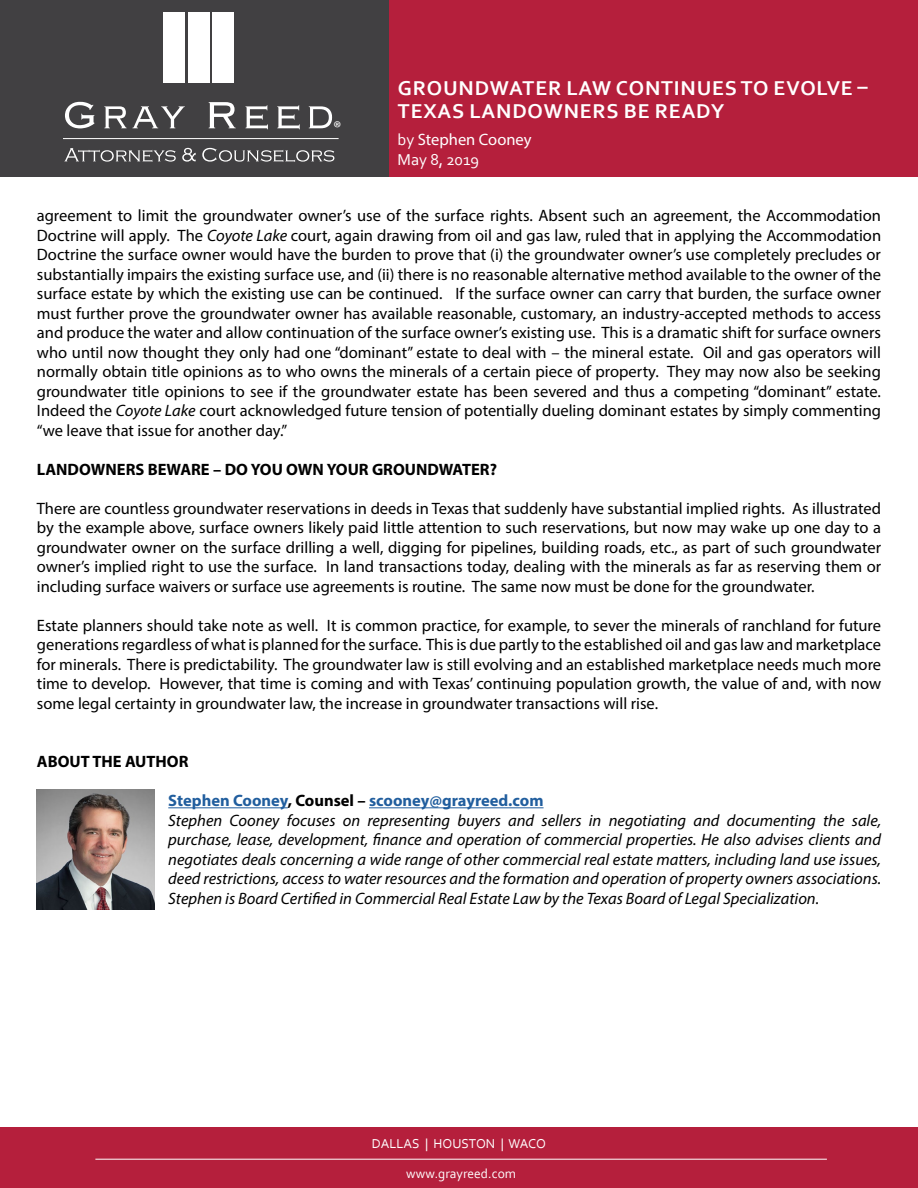
<style>
.page{position:relative;width:918px;height:1188px;background:#fff}
.page>*{position:absolute;margin:0;border:0;box-sizing:border-box;transform-origin:0 0}
.t1{font:700 21px/22.5px "Corbel";letter-spacing:.04em;color:#fff}
.t2{font:18.6px "Myriad Pro";color:#fff}
.t3{font:16.5px/19.5px "Myriad Pro";color:#000;text-align:justify}
.t4{font:italic 16.5px/19.5px "Myriad Pro";color:#000}
.t5{font:700 16.5px "Myriad Pro";color:#000}
.t6{font:16.5px "Myriad Pro";color:#fff}
.t7{font:16.5px "Corbel";color:#fff}
.t8{font:13.5px "Corbel";color:#fff}
.s1{font-family:"Corbel"}
.s2{font-style:italic}
.s3{font-weight:700;font-style:normal;color:#215e9e}
.s4{font-weight:700;font-style:normal}
</style>
<div class="page">
<div style="left:388px;top:0;width:530px;height:176px;background:#b51f3c"></div>
<div style="left:0;top:0;width:388px;height:176px;background:#414042"></div>
<svg style="left:64px;top:148px;width:112px;height:14px"></svg>
<svg style="left:182px;top:148px;width:14px;height:14px"></svg>
<svg style="left:202px;top:148px;width:132px;height:14px"></svg>
<svg style="left:65px;top:102px;width:29px;height:26px"></svg>
<svg style="left:104px;top:106px;width:81px;height:22px"></svg>
<svg style="left:209px;top:102px;width:27px;height:26px"></svg>
<svg style="left:245px;top:105px;width:23px;height:24px"></svg>
<svg style="left:277px;top:105px;width:23px;height:24px"></svg>
<svg style="left:309px;top:106px;width:23px;height:22px"></svg>
<hr style="left:63px;top:138px;width:276px;height:1px;background:#fff">
<div style="left:164px;top:12px;width:21px;height:71px;background:#fff"></div>
<div style="left:188px;top:12px;width:21px;height:71px;background:#fff"></div>
<div style="left:213px;top:12px;width:21px;height:71px;background:#fff"></div>
<hr style="left:168px;top:807px;width:120px;height:1px;background:#215e9e">
<hr style="left:369px;top:807px;width:175px;height:1px;background:#215e9e">
<div style="left:0;top:1127px;width:918px;height:61px;background:#b51f3c"></div>
<hr style="left:95px;top:1159px;width:732px;height:1px;background:#fff">
<img style="left:37px;top:790px;width:118px;height:119px">
<p class="t2" style="left:333px;top:116px;width:9px">®</p>
<p class="t1" style="left:398px;top:77px;width:471px">GROUNDWATER LAW CONTINUES TO EVOLVE –<br>TEXAS LANDOWNERS BE READY</p>
<p class="t6" style="left:398px;top:129px;width:136px"><span class="s1">by</span> Stephen Cooney</p>
<p class="t7" style="left:398px;top:149px;width:83px">May 8, 2019</p>
<p class="t3" style="left:37px;top:206px;width:846px">agreement to limit the groundwater owner’s use of the surface rights. Absent such an agreement, the Accommodation Doctrine will apply. The <span class="s2">Coyote Lake</span> court, again drawing from oil and gas law, ruled that in applying the Accommodation Doctrine the surface owner would have the burden to prove that (i) the groundwater owner’s use completely precludes or substantially impairs the existing surface use, and (ii) there is no reasonable alternative method available to the owner of the surface estate by which the existing use can be continued. If the surface owner can carry that burden, the surface owner must further prove the groundwater owner has available reasonable, customary, an industry-accepted methods to access and produce the water and allow continuation of the surface owner’s existing use. This is a dramatic shift for surface owners who until now thought they only had one “dominant” estate to deal with – the mineral estate. Oil and gas operators will normally obtain title opinions as to who owns the minerals of a certain piece of property. They may now also be seeking groundwater title opinions to see if the groundwater estate has been severed and thus a competing “dominant” estate.<br>Indeed the <span class="s2">Coyote Lake</span> court acknowledged future tension of potentially dueling dominant estates by simply commenting “we leave that issue for another day.”</p>
<p class="t5" style="left:37px;top:458px;width:462px">LANDOWNERS BEWARE – DO YOU OWN YOUR GROUNDWATER?</p>
<p class="t3" style="left:37px;top:498px;width:846px">There are countless groundwater reservations in deeds in Texas that suddenly have substantial implied rights. As illustrated by the example above, surface owners likely paid little attention to such reservations, but now may wake up one day to a groundwater owner on the surface drilling a well, digging for pipelines, building roads, etc., as part of such groundwater owner’s implied right to use the surface. In land transactions today, dealing with the minerals as far as reserving them or including surface waivers or surface use agreements is routine. The same now must be done for the groundwater.</p>
<p class="t3" style="left:37px;top:615px;width:846px">Estate planners should take note as well. It is common practice, for example, to sever the minerals of ranchland for future generations regardless of what is planned for the surface. This is due partly to the established oil and gas law and marketplace for minerals. There is predictability. The groundwater law is still evolving and an established marketplace needs much more time to develop. However, that time is coming and with Texas’ continuing population growth, the value of and, with now some legal certainty in groundwater law, the increase in groundwater transactions will rise.</p>
<p class="t5" style="left:37px;top:751px;width:153px">ABOUT THE AUTHOR</p>
<p class="t4" style="left:168px;top:791px;width:714px"><span class="s3">Stephen Cooney</span><span class="s4">, Counsel –</span> <span class="s3">scooney@grayreed.com<br></span>Stephen Cooney focuses on representing buyers and sellers in negotiating and documenting the sale, purchase, lease, development, finance and operation of commercial properties. He also advises clients and negotiates deals concerning a wide range of other commercial real estate matters, including land use issues, deed restrictions, access to water resources and the formation and operation of property owners associations.<br>Stephen is Board Certified in Commercial Real Estate Law by the Texas Board of Legal Specialization.</p>
<p class="t8" style="left:372px;top:1135px;width:176px">DALLAS | HOUSTON | WACO</p>
<p class="t8" style="left:406px;top:1165px;width:111px">www.grayreed.com</p>
</div>
